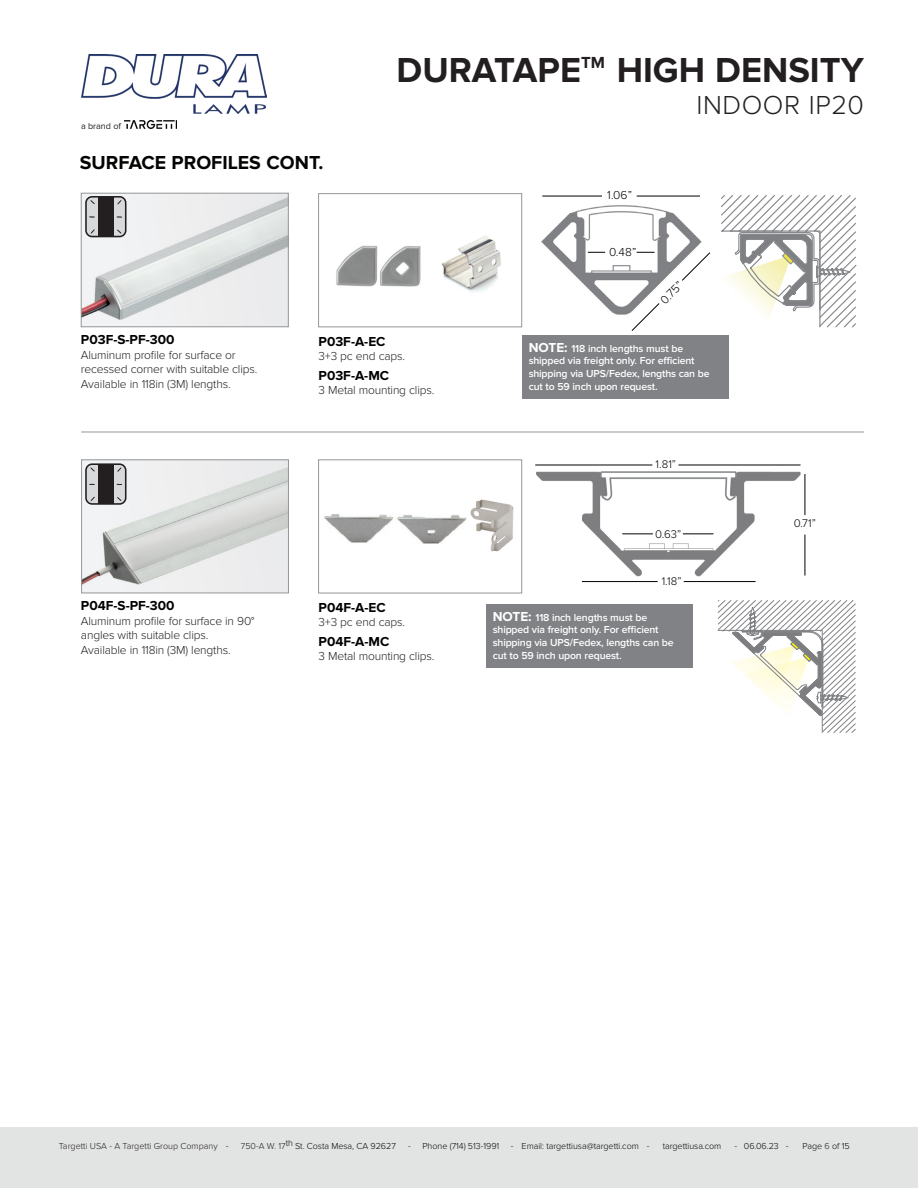
<style>
.page{position:relative;width:918px;height:1188px;background:#fff}
.page>*{position:absolute;margin:0;border:0;box-sizing:border-box;transform-origin:0 0}
.t1{font:700 36px "Proxima Nova";color:#231f20}
.t2{font:300 27px "Proxima Nova";letter-spacing:.02em;color:#231f20}
.Features_HEAD{font:700 19.5px "Proxima Nova";color:#040503}
.t3{font:700 13.5px "Proxima Nova";color:#000}
.t4{font:300 12px/14.4px "Proxima Nova";letter-spacing:-.015em;color:#231f20}
.t5{font:300 12px "Proxima Nova";color:#000}
.t6{font:300 11.55px "Proxima Nova";letter-spacing:.005em;color:#000}
.t7{font:600 10.5px/12.6px "Proxima Nova";letter-spacing:-.015em;color:#fff}
.t8{font:300 9px "Proxima Nova";letter-spacing:-.005em;color:#040503}
.t9{font:300 9px "Proxima Nova";color:#231f20}
.t10{font:9px "Proxima Nova";color:#231f20}
.s1{font-weight:700;font-size:13.5px}
.s2{color:#040503}
.s3{color:#231f20}
</style>
<div class="page">
<img style="left:81px;top:55px;width:185px;height:58px">
<img style="left:124px;top:120px;width:53px;height:8px">
<div style="left:318px;top:193px;width:204px;height:134px;border:1px solid #939798"></div>
<img style="left:441px;top:235px;width:60px;height:58px">
<img style="left:83px;top:195px;width:204px;height:130px">
<div style="left:81px;top:193px;width:208px;height:134px;border:1px solid #939798"></div>
<img style="left:336px;top:245px;width:85px;height:42px">
<img style="left:541px;top:205px;width:141px;height:110px">
<svg style="left:632px;top:303px;width:28px;height:28px"></svg>
<hr style="left:637px;top:196px;width:63px;height:1px;background:#000">
<hr style="left:542px;top:196px;width:60px;height:1px;background:#000">
<svg style="left:637px;top:252px;width:18px;height:1px"></svg>
<svg style="left:588px;top:252px;width:17px;height:1px"></svg>
<svg style="left:682px;top:195px;width:175px;height:146px"></svg>
<div style="left:522px;top:335px;width:206px;height:64px;background:#808285"></div>
<div style="left:318px;top:460px;width:204px;height:133px;border:1px solid #939798"></div>
<img style="left:324px;top:514px;width:143px;height:30px">
<img style="left:470px;top:499px;width:44px;height:53px">
<img style="left:83px;top:462px;width:204px;height:129px">
<div style="left:81px;top:460px;width:208px;height:133px;border:1px solid #939798"></div>
<img style="left:536px;top:471px;width:270px;height:106px">
<hr style="left:805px;top:535px;width:1px;height:41px;background:#000">
<hr style="left:805px;top:474px;width:1px;height:41px;background:#000">
<hr style="left:678px;top:465px;width:123px;height:1px;background:#000">
<hr style="left:535px;top:465px;width:117px;height:1px;background:#000">
<hr style="left:684px;top:581px;width:72px;height:1px;background:#000">
<hr style="left:582px;top:581px;width:76px;height:1px;background:#000">
<hr style="left:683px;top:534px;width:30px;height:1px;background:#000">
<hr style="left:622px;top:534px;width:31px;height:1px;background:#000">
<svg style="left:717px;top:600px;width:139px;height:133px"></svg>
<div style="left:486px;top:604px;width:206px;height:64px;background:#808285"></div>
<hr style="left:81px;top:432px;width:783px;height:1px;background:#939598">
<div style="left:86px;top:197px;width:40px;height:40px;background:#d8d9db;border-radius:6px"></div>
<div style="left:85px;top:196px;width:42px;height:41px;border:2px solid #231f20;border-radius:6px"></div>
<div style="left:98px;top:197px;width:16px;height:40px;background:#231f20"></div>
<svg style="left:117px;top:229px;width:5px;height:5px"></svg>
<svg style="left:90px;top:229px;width:5px;height:5px"></svg>
<div style="left:86px;top:464px;width:40px;height:40px;background:#d8d9db;border-radius:6px"></div>
<div style="left:85px;top:463px;width:42px;height:42px;border:2px solid #231f20;border-radius:6px"></div>
<div style="left:98px;top:464px;width:16px;height:40px;background:#231f20"></div>
<svg style="left:90px;top:467px;width:5px;height:5px"></svg>
<svg style="left:117px;top:467px;width:5px;height:5px"></svg>
<div style="left:0;top:1127px;width:918px;height:61px;background:#e2e3e3"></div>
<p class="t10" style="left:81px;top:120px;width:42px">a brand of</p>
<p class="Features_HEAD" style="left:80px;top:151px;width:245px">SURFACE PROFILES CONT.</p>
<h1 class="t1" style="left:397px;top:50px;width:469px">DURATAPE<sup>TM</sup> HIGH DENSITY</h1>
<h2 class="t2" style="left:696px;top:89px;width:169px">INDOOR IP20</h2>
<p class="t5" style="left:607px;top:188px;width:26px">1.06”</p>
<p class="t5" style="left:609px;top:245px;width:29px">0.48”</p>
<p class="t5" style="left:658px;top:297px;width:28px;rotate:-45deg">0 .75”</p>
<p class="t3" style="left:81px;top:332px;width:95px">P03F-S-PF-300</p>
<p class="t4" style="left:81px;top:348px;width:178px">Aluminum profile for surface or recessed corner with suitable clips.<br>Available in 118in (3M) lengths.</p>
<p class="t3" style="left:81px;top:598px;width:95px">P04F-S-PF-300</p>
<p class="t4" style="left:81px;top:614px;width:175px">Aluminum profile for surface in 90° angles with suitable clips.<br>Available in 118in (3M) lengths.</p>
<p class="t3" style="left:319px;top:333px;width:68px">P03F-A-EC</p>
<p class="t4" style="left:319px;top:349px;width:88px">3+3 pc end caps.</p>
<p class="t3" style="left:319px;top:367px;width:72px">P03F-A-MC</p>
<p class="t4" style="left:319px;top:383px;width:117px">3 Metal mounting clips.</p>
<p class="t3" style="left:319px;top:599px;width:69px">P04F-A-EC</p>
<p class="t4" style="left:319px;top:615px;width:88px">3+3 pc end caps.</p>
<p class="t3" style="left:319px;top:633px;width:72px">P04F-A-MC</p>
<p class="t4" style="left:319px;top:649px;width:117px">3 Metal mounting clips.</p>
<p class="t7" style="left:529px;top:342px;width:183px"><span class="s1">NOTE:</span> 118 inch lengths must be shipped via freight only. For efficient shipping via UPS/Fedex, lengths can be cut to 59 inch upon request.</p>
<p class="t6" style="left:656px;top:458px;width:22px">1.81”</p>
<p class="t6" style="left:655px;top:527px;width:28px">0.63”</p>
<p class="t6" style="left:662px;top:575px;width:21px">1.18”</p>
<p class="t7" style="left:493px;top:611px;width:183px"><span class="s1">NOTE:</span> 118 inch lengths must be shipped via freight only. For efficient shipping via UPS/Fedex, lengths can be cut to 59 inch upon request.</p>
<p class="t6" style="left:794px;top:517px;width:24px">0.71”</p>
<p class="t9" style="left:59px;top:1140px;width:171px">Targetti USA - A Targetti Group Company <span class="s2">-</span></p>
<p class="t8" style="left:241px;top:1140px;width:157px"><span class="s3">750-A W. 17</span>th St. Costa Mesa, CA 92627</p>
<p class="t8" style="left:408px;top:1140px;width:93px">- Phone (714) 513-1991</p>
<p class="t8" style="left:511px;top:1140px;width:140px">- Email: targettiusa@targetti.com -</p>
<p class="t8" style="left:663px;top:1140px;width:60px">targettiusa.com</p>
<p class="t8" style="left:734px;top:1140px;width:55px">- 06.06.23 -</p>
<p class="t8" style="left:803px;top:1140px;width:49px">Page <span class="s3">6</span> of 15</p>
</div>
